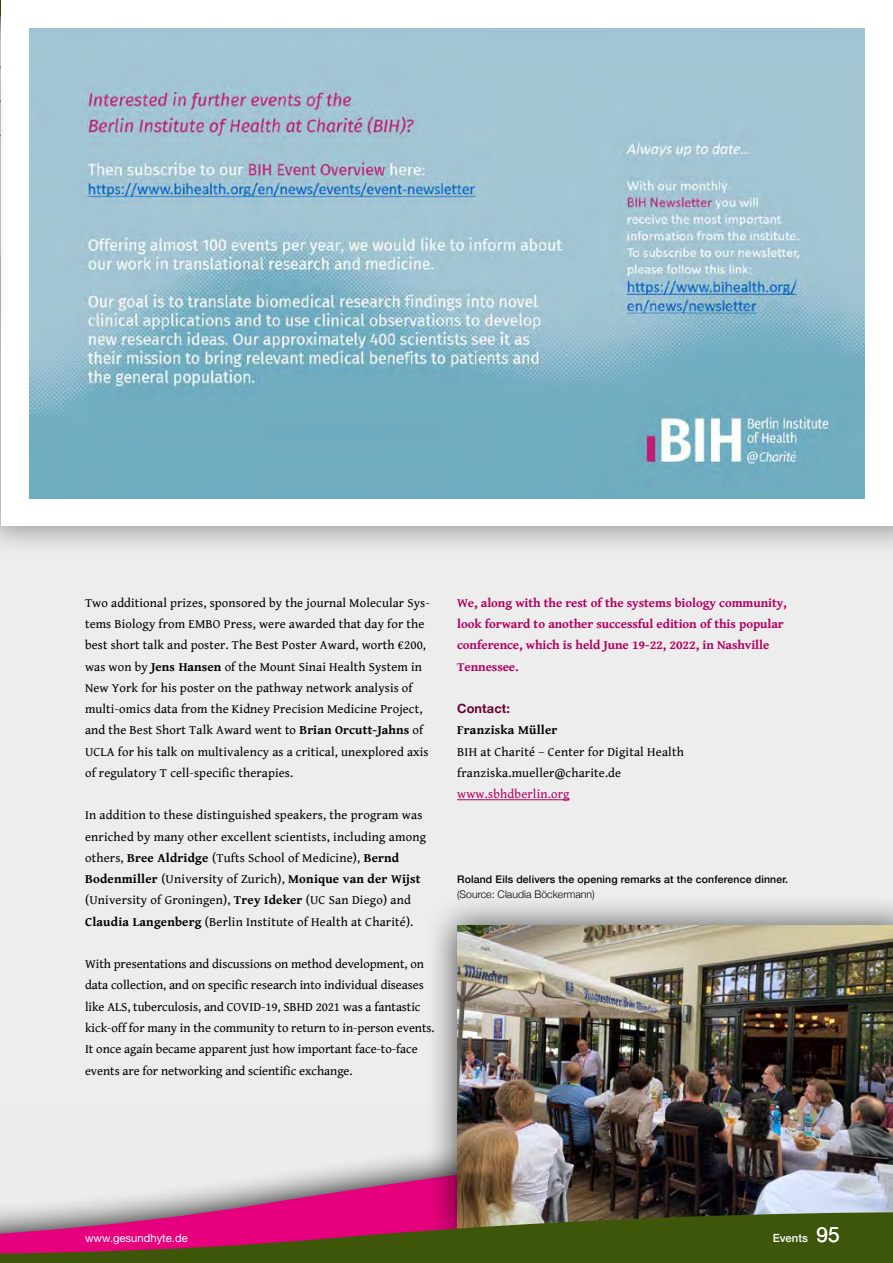
<style>
.page{position:relative;width:893px;height:1263px;background:#fff}
.page>*{position:absolute;margin:0;border:0;box-sizing:border-box;transform-origin:0 0}
.t1{font:12.75px/21.3px "Gentium Book Basic";letter-spacing:.01em;color:#000}
.t2{font:700 12.75px/21.3px "Gentium Book Basic";letter-spacing:-.005em;color:#b10061}
.t3{font:12.75px "Gentium Book Basic";letter-spacing:.015em;color:#b10061}
.t4{font:700 12.75px "Gentium Book Basic";letter-spacing:.015em;color:#000}
.t5{font:700 12.75px "Helvetica Neue";letter-spacing:.01em;color:#670034}
.t6{font:11.25px "Helvetica Neue";color:#fff}
.t7{font:500 11.25px "Helvetica Neue";color:#fff}
.t8{font:500 10.5px "Helvetica Neue";letter-spacing:.015em;color:#000}
.t9{font:300 10.5px "Helvetica Neue";color:#000}
.s1{font-weight:700}
.s2{font-weight:400;font-size:21px}
</style>
<div class="page">
<div style="left:0;top:255px;width:893px;height:1008px;background:#ededed"></div>
<svg style="left:274px;top:1155px;width:152px;height:24px"></svg>
<div style="left:426px;top:894px;width:467px;height:366px;background:#000;opacity:.7"></div>
<img style="left:457px;top:926px;width:436px;height:253px">
<svg style="left:0;top:1179px;width:893px;height:84px;background:#875c5a"></svg>
<div style="left:0;top:0;width:893px;height:558px;background:#000;opacity:.35"></div>
<div style="left:2px;top:0;width:891px;height:526px;background:#fff"></div>
<img style="left:30px;top:29px;width:835px;height:470px">
<div style="left:0;top:50px;width:10px;height:311px;background:#fdfdfd"></div>
<hr style="left:457px;top:799px;width:113px;height:1px;background:#b10061">
<p class="t1" style="left:85px;top:592px;width:346px">Two additional prizes, sponsored by the journal Molecular Sys&shy;tems Biology from EMBO Press, were awarded that day for the best short talk and poster. The Best Poster Award, worth €200, was won by <span class="s1">Jens Hansen</span> of the Mount Sinai Health System in New York for his poster on the pathway network analysis of multi-omics data from the Kidney Precision Medicine Project, and the Best Short Talk Award went to <span class="s1">Brian Orcutt-Jahns</span> of UCLA for his talk on multivalency as a critical, unexplored axis of regulatory T cell-specific therapies.</p>
<p class="t1" style="left:85px;top:804px;width:343px">In addition to these distinguished speakers, the program was enriched by many other excellent scientists, including among others, <span class="s1">Bree Aldridge</span> (Tufts School of Medicine), <span class="s1">Bernd Bodenmiller</span> (University of Zurich), <span class="s1">Monique van der Wijst </span>(University of Groningen), <span class="s1">Trey Ideker</span> (UC San Diego) and <span class="s1">Claudia Langenberg</span> (Berlin Institute of Health at Charité).</p>
<p class="t1" style="left:85px;top:953px;width:351px">With presentations and discussions on method development, on data collection, and on specific research into individual diseases like ALS, tuberculosis, and COVID-19, SBHD 2021 was a fantastic kick-off for many in the community to return to in-person events.<br>It once again became apparent just how important face-to-face events are for networking and scientific exchange.</p>
<p class="t2" style="left:457px;top:591px;width:331px">We, along with the rest of the systems biology community, look forward to another successful edition of this popular conference, which is held June 19-22, 2022, in Nashville Tennessee.</p>
<p class="t5" style="left:457px;top:698px;width:54px">Contact:</p>
<p class="t4" style="left:457px;top:720px;width:102px">Franziska Müller</p>
<p class="t1" style="left:457px;top:740px;width:228px">BIH at Charité – Center for Digital Health franziska.mueller@charite.de</p>
<p class="t3" style="left:457px;top:784px;width:114px">www.sbhdberlin.org</p>
<p class="t8" style="left:457px;top:871px;width:333px">Roland Eils delivers the opening remarks at the conference dinner.</p>
<p class="t9" style="left:457px;top:886px;width:139px">(Source: Claudia Böckermann)</p>
<p class="t6" style="left:85px;top:1229px;width:104px">www.gesundhyte.de</p>
<p class="t7" style="left:773px;top:1228px;width:69px">Events <span class="s2">95</span></p>
</div>
